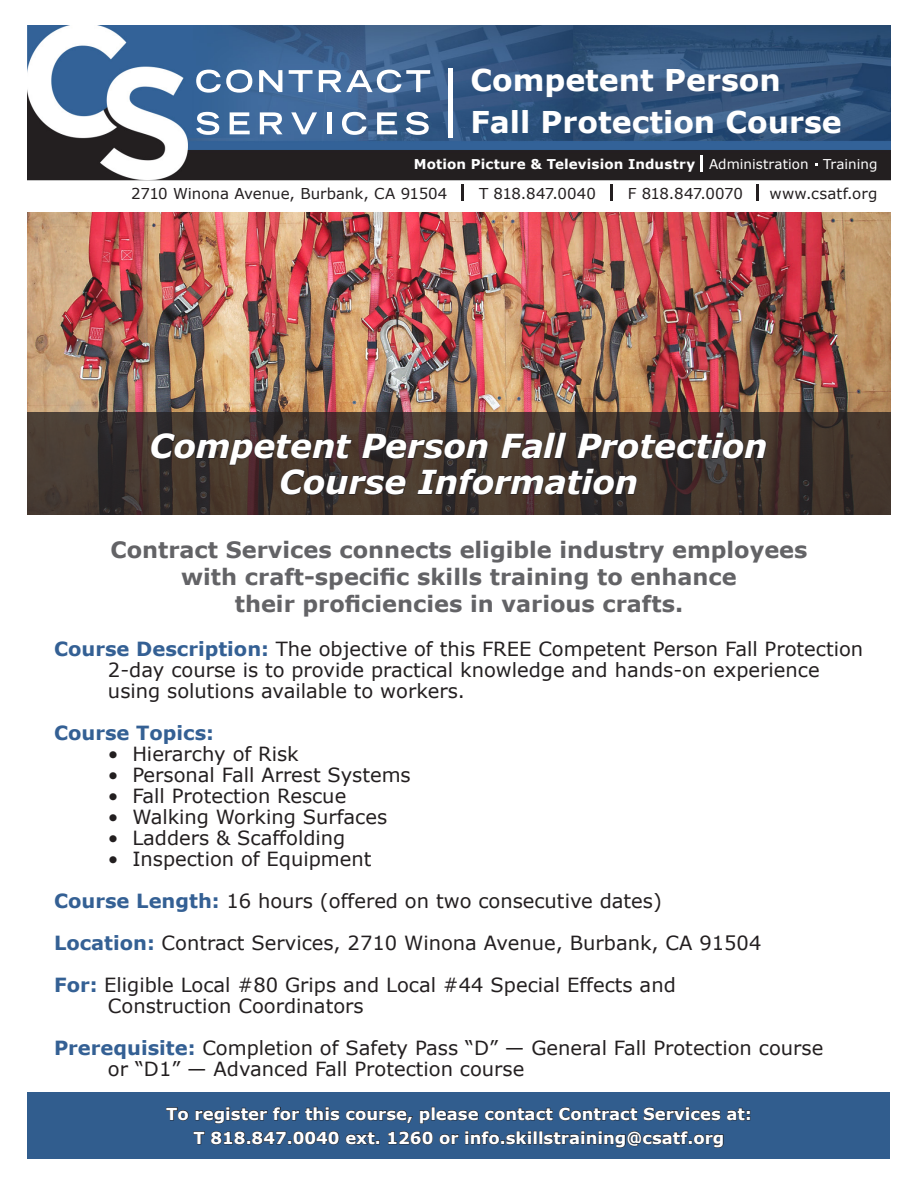
<style>
.page{position:relative;width:918px;height:1188px;background:#fff}
.page>*{position:absolute;margin:0;border:0;box-sizing:border-box;transform-origin:0 0}
.t1{font:italic 700 33px "Verdana";letter-spacing:-.01em;color:#fff}
.t2{font:700 30px "Verdana";color:#fff}
.t3{font:700 22.5px "Verdana";color:#636366}
.t4{font:19.5px/21px "Verdana";color:#231f20;text-align:center}
.t5{font:700 19.5px "Verdana";color:#346094}
.t6{font:700 16.5px "Verdana";color:#fff}
.t7{font:15px "Verdana";letter-spacing:-.005em;color:#231f20}
.t8{font:15px "Verdana";letter-spacing:-.03em;color:#231f20}
.t9{font:15px "Verdana";letter-spacing:.02em;color:#231f20}
.t10{font:700 13.5px "Verdana";letter-spacing:.01em;color:#fff}
.s1{font-weight:400}
.s2{font-weight:700;color:#346094}
</style>
<div class="page">
<img style="left:27px;top:212px;width:864px;height:200px">
<div style="left:28px;top:1092px;width:862px;height:67px;background:#315d8e"></div>
<svg style="left:166px;top:1108px;width:22px;height:12px"></svg>
<svg style="left:196px;top:1107px;width:71px;height:17px"></svg>
<svg style="left:273px;top:1107px;width:67px;height:13px"></svg>
<svg style="left:346px;top:1110px;width:67px;height:13px"></svg>
<svg style="left:420px;top:1107px;width:58px;height:17px"></svg>
<svg style="left:485px;top:1108px;width:68px;height:12px"></svg>
<svg style="left:559px;top:1107px;width:78px;height:13px"></svg>
<svg style="left:644px;top:1107px;width:77px;height:13px"></svg>
<svg style="left:727px;top:1108px;width:23px;height:12px"></svg>
<svg style="left:194px;top:1132px;width:11px;height:12px"></svg>
<svg style="left:211px;top:1131px;width:128px;height:13px"></svg>
<svg style="left:346px;top:1132px;width:33px;height:12px"></svg>
<svg style="left:388px;top:1131px;width:45px;height:13px"></svg>
<svg style="left:439px;top:1134px;width:20px;height:10px"></svg>
<svg style="left:465px;top:1131px;width:258px;height:17px"></svg>
<svg style="left:27px;top:412px;width:864px;height:103px;background:#41342d"></svg>
<svg style="left:151px;top:433px;width:615px;height:62px;background:#3e312b"></svg>
<img style="left:27px;top:25px;width:864px;height:155px">
<svg style="left:610px;top:185px;width:2px;height:16px"></svg>
<svg style="left:462px;top:185px;width:2px;height:16px"></svg>
<svg style="left:756px;top:185px;width:2px;height:16px"></svg>
<svg style="left:701px;top:155px;width:2px;height:17px"></svg>
<div style="left:448px;top:68px;width:5px;height:69px;background:#fff"></div>
<svg style="left:196px;top:70px;width:56px;height:23px"></svg>
<svg style="left:259px;top:70px;width:23px;height:22px"></svg>
<svg style="left:289px;top:70px;width:24px;height:22px"></svg>
<svg style="left:319px;top:70px;width:111px;height:23px"></svg>
<svg style="left:196px;top:112px;width:23px;height:23px"></svg>
<svg style="left:230px;top:112px;width:20px;height:22px"></svg>
<svg style="left:260px;top:112px;width:23px;height:22px"></svg>
<svg style="left:291px;top:112px;width:26px;height:22px"></svg>
<hr style="left:327px;top:112px;width:4px;height:22px;background:#fff">
<svg style="left:342px;top:112px;width:25px;height:23px"></svg>
<svg style="left:377px;top:112px;width:20px;height:22px"></svg>
<svg style="left:406px;top:112px;width:23px;height:23px"></svg>
<p class="t2" style="left:470px;top:61px;width:312px">Competent Person</p>
<p class="t2" style="left:470px;top:103px;width:373px">Fall Protection Course</p>
<p class="t10" style="left:414px;top:155px;width:465px">Motion Picture &amp; Television Industry <span class="s1">Administration Training</span></p>
<p class="t7" style="left:131px;top:184px;width:318px">2710 Winona Avenue, Burbank, CA 91504</p>
<p class="t7" style="left:479px;top:184px;width:118px">T 818.847.0040</p>
<p class="t8" style="left:628px;top:184px;width:117px">F 818.847.0070</p>
<p class="t9" style="left:770px;top:184px;width:109px">www.csatf.org</p>
<p class="t1" style="left:150px;top:425px;width:620px">Competent Person Fall Protection</p>
<p class="t1" style="left:279px;top:461px;width:361px">Course Information</p>
<p class="t3" style="left:110px;top:536px;width:699px">Contract Services connects eligible industry employees</p>
<p class="t3" style="left:181px;top:563px;width:557px">with craft-specific skills training to enhance</p>
<p class="t3" style="left:235px;top:590px;width:450px">their proficiencies in various crafts.</p>
<p class="t4" style="left:54px;top:639px;width:811px"><span class="s2">Course Description:</span> The objective of this FREE Competent Person Fall Protection<br>2-day course is to provide practical knowledge and hands-on experience</p>
<p class="t4" style="left:108px;top:681px;width:358px">using solutions available to workers.</p>
<p class="t5" style="left:54px;top:720px;width:162px">Course Topics:</p>
<p class="t4" style="left:108px;top:744px;width:192px">• Hierarchy of Risk</p>
<p class="t4" style="left:108px;top:765px;width:304px">• Personal Fall Arrest Systems</p>
<p class="t4" style="left:108px;top:786px;width:240px">• Fall Protection Rescue</p>
<p class="t4" style="left:108px;top:807px;width:281px">• Walking Working Surfaces</p>
<p class="t4" style="left:108px;top:828px;width:239px">• Ladders &amp; Scaffolding</p>
<p class="t4" style="left:108px;top:849px;width:265px">• Inspection of Equipment</p>
<p class="t4" style="left:54px;top:891px;width:609px"><span class="s2">Course Length:</span> 16 hours (offered on two consecutive dates)</p>
<p class="t4" style="left:54px;top:933px;width:709px"><span class="s2">Location:</span> Contract Services, 2710 Winona Avenue, Burbank, CA 91504</p>
<p class="t4" style="left:54px;top:975px;width:623px"><span class="s2">For:</span> Eligible Local #80 Grips and Local #44 Special Effects and</p>
<p class="t4" style="left:108px;top:996px;width:257px">Construction Coordinators</p>
<p class="t4" style="left:54px;top:1038px;width:771px"><span class="s2">Prerequisite:</span> Completion of Safety Pass “D” — General Fall Protection course</p>
<p class="t4" style="left:108px;top:1059px;width:418px">or “D1” — Advanced Fall Protection course</p>
<p class="t6" style="left:166px;top:1103px;width:587px">To register for this course, please contact Contract Services at:</p>
<p class="t6" style="left:194px;top:1127px;width:532px">T 818.847.0040 ext. 1260 or info.skillstraining@csatf.org</p>
</div>
